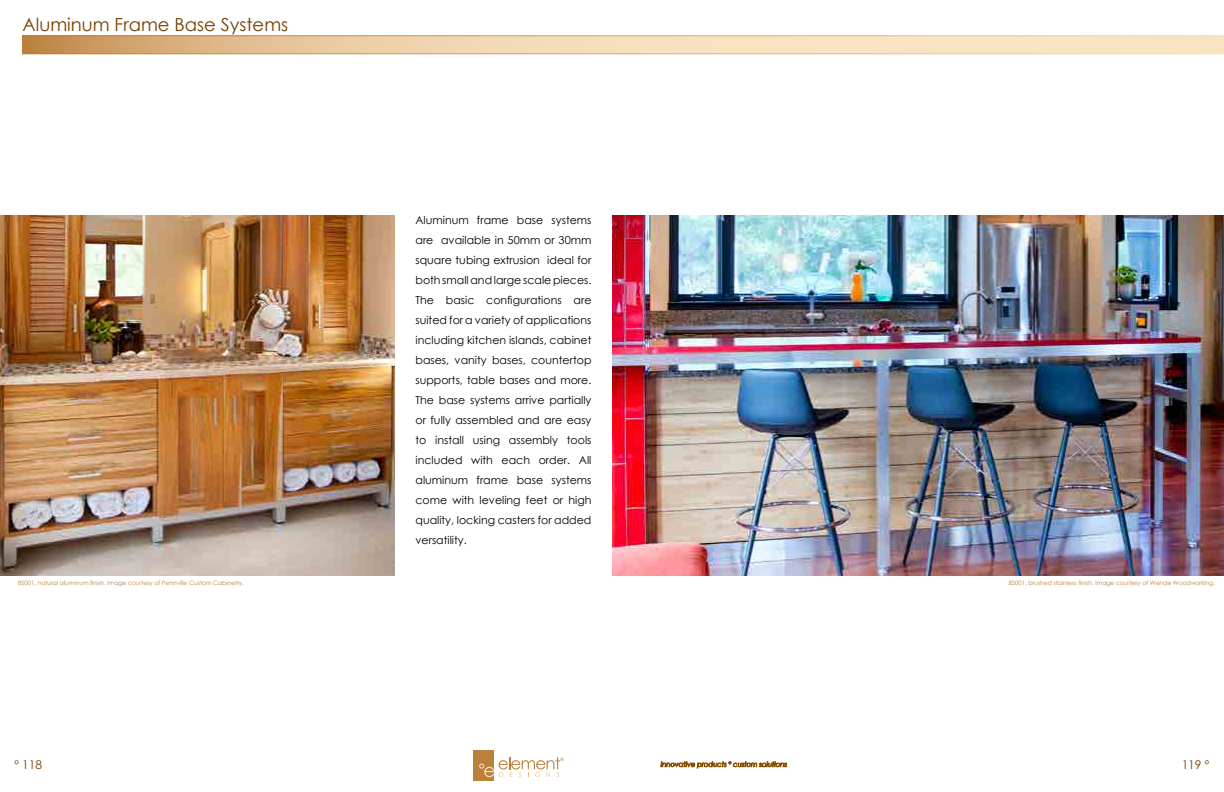
<style>
.page{position:relative;width:1224px;height:792px;background:#fff}
.page>*{position:absolute;margin:0;border:0;box-sizing:border-box;transform-origin:0 0}
.t1{font:18px "Century Gothic";color:#753f00}
.t2{font:12px "Century Gothic";color:#753f00}
.t3{font:11px/20px "Century Gothic";color:#000;text-align:justify}
.t4{font:6px "Century Gothic";color:#bb813b}
.t5{font:4.4px "Century Gothic";color:#bb813b}
</style>
<div class="page">
<svg style="left:660px;top:761px;width:127px;height:8px"></svg>
<div style="left:473px;top:750px;width:21px;height:31px;background:#bb813b"></div>
<svg style="left:479px;top:757px;width:81px;height:20px"></svg>
<svg style="left:22px;top:35px;width:1202px;height:19px;background:#eccea6"></svg>
<img style="left:612px;top:216px;width:612px;height:360px">
<img style="left:0;top:216px;width:395px;height:360px">
<h1 class="t1" style="left:22px;top:12px;width:267px">Aluminum Frame Base Systems</h1>
<p class="t4" style="left:18px;top:579px;width:227px">BS001, natural aluminum finish. Image courtesy of Pennville Custom Cabinetry.</p>
<p class="t3" style="left:416px;top:210px;width:178px">Aluminum frame base systems are available in 50mm or 30mm square tubing extrusion ideal for both small and large scale pieces.<br>The basic configurations are suited for a variety of applications including kitchen islands, cabinet bases, vanity bases, countertop supports, table bases and more.<br>The base systems arrive partially or fully assembled and are easy to install using assembly tools included with each order. All aluminum frame base systems come with leveling feet or high quality, locking casters for added versatility.</p>
<p class="t4" style="left:1009px;top:578px;width:208px">BS001, brushed stainless finish. Image courtesy of Wende Woodworking.</p>
<p class="t5" style="left:561px;top:756px;width:5px">®</p>
<p class="t2" style="left:14px;top:757px;width:29px">º 118</p>
<p class="t2" style="left:1182px;top:757px;width:29px">119 º</p>
</div>
